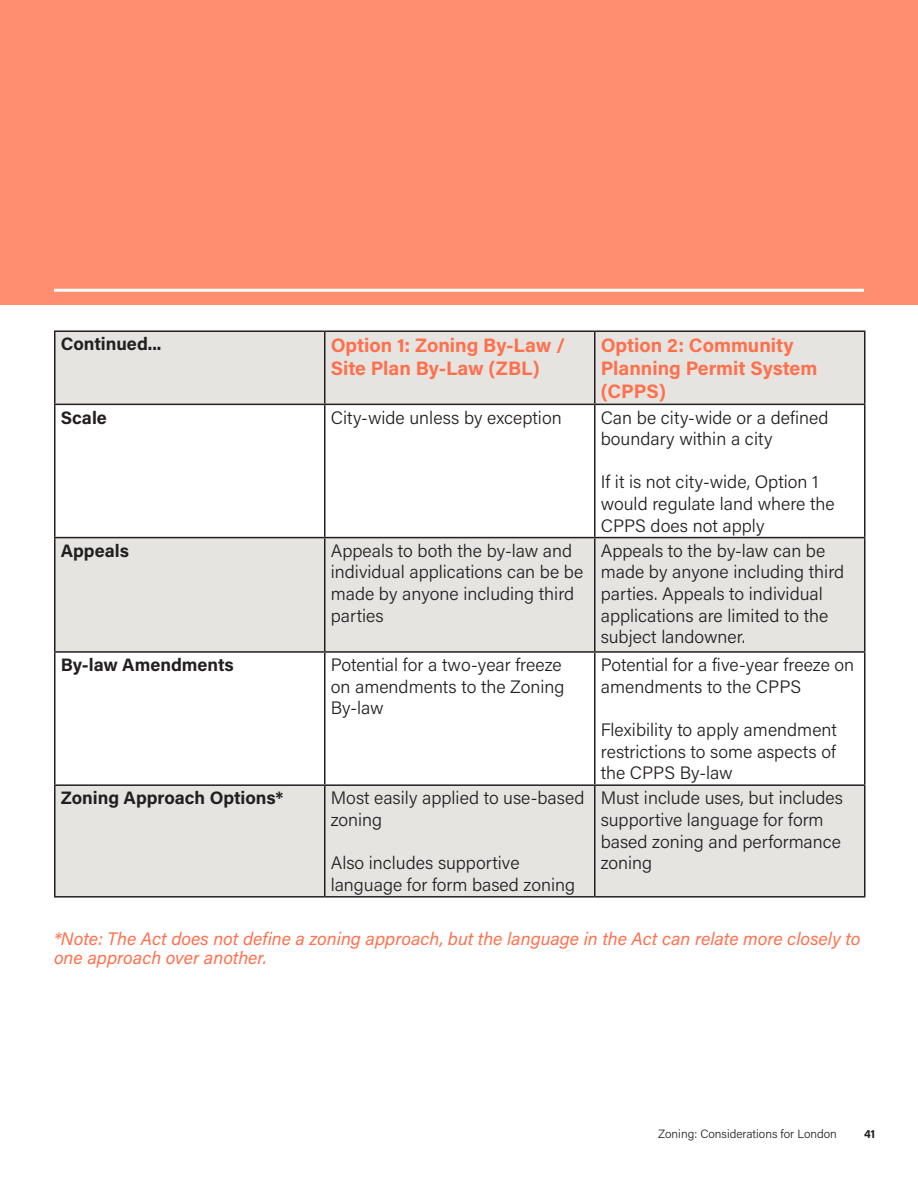
<style>
.page{position:relative;width:918px;height:1188px;background:#fff}
.page>*{position:absolute;margin:0;border:0;box-sizing:border-box;transform-origin:0 0}
.Section_-_title{font:700 19.5px/23.4px "Acumin Pro";color:#ff704d}
.Section_-_title-2{font:300 18px/21.6px "Acumin Pro";color:#231f20}
.Body{font:italic 18px/19.5px "Acumin Pro";color:#ff704d}
.Section_-_title-3{font:700 18px "Acumin Pro";color:#231f20}
.t1{font:300 12px "Acumin Pro";color:#231f20}
.t2{font:700 12px "Acumin Pro";color:#231f20}
</style>
<div class="page">
<div style="left:0;top:0;width:918px;height:305px;background:#ff8d70"></div>
<hr style="left:54px;top:289px;width:810px;height:3px;background:#fff">
<div style="left:56px;top:332px;width:808px;height:72px;background:#e5e4e0"></div>
<svg style="left:56px;top:405px;width:808px;height:246px"></svg>
<div style="left:56px;top:786px;width:808px;height:110px;background:#e5e4e0"></div>
<hr style="left:54px;top:332px;width:2px;height:72px;background:#231f20">
<hr style="left:324px;top:332px;width:2px;height:72px;background:#231f20">
<hr style="left:594px;top:332px;width:2px;height:72px;background:#231f20">
<hr style="left:864px;top:332px;width:2px;height:72px;background:#231f20">
<hr style="left:54px;top:404px;width:271px;height:1px;background:#231f20">
<hr style="left:54px;top:405px;width:2px;height:132px;background:#231f20">
<hr style="left:325px;top:404px;width:270px;height:1px;background:#231f20">
<hr style="left:324px;top:405px;width:2px;height:132px;background:#231f20">
<hr style="left:595px;top:404px;width:271px;height:1px;background:#231f20">
<hr style="left:594px;top:405px;width:2px;height:132px;background:#231f20">
<hr style="left:864px;top:405px;width:2px;height:132px;background:#231f20">
<hr style="left:54px;top:537px;width:271px;height:1px;background:#231f20">
<hr style="left:54px;top:538px;width:2px;height:113px;background:#231f20">
<hr style="left:325px;top:537px;width:270px;height:1px;background:#231f20">
<hr style="left:324px;top:538px;width:2px;height:113px;background:#231f20">
<hr style="left:595px;top:537px;width:271px;height:1px;background:#231f20">
<hr style="left:594px;top:538px;width:2px;height:113px;background:#231f20">
<hr style="left:864px;top:538px;width:2px;height:113px;background:#231f20">
<hr style="left:54px;top:330px;width:271px;height:2px;background:#231f20">
<hr style="left:325px;top:330px;width:270px;height:2px;background:#231f20">
<hr style="left:595px;top:330px;width:271px;height:2px;background:#231f20">
<hr style="left:54px;top:651px;width:271px;height:2px;background:#231f20">
<hr style="left:54px;top:653px;width:2px;height:131px;background:#231f20">
<hr style="left:325px;top:651px;width:270px;height:2px;background:#231f20">
<hr style="left:324px;top:653px;width:2px;height:131px;background:#231f20">
<hr style="left:595px;top:651px;width:271px;height:2px;background:#231f20">
<hr style="left:594px;top:653px;width:2px;height:131px;background:#231f20">
<hr style="left:864px;top:653px;width:2px;height:131px;background:#231f20">
<hr style="left:54px;top:784px;width:271px;height:2px;background:#231f20">
<hr style="left:54px;top:786px;width:2px;height:110px;background:#231f20">
<hr style="left:54px;top:896px;width:271px;height:2px;background:#231f20">
<hr style="left:325px;top:784px;width:270px;height:2px;background:#231f20">
<hr style="left:324px;top:786px;width:2px;height:110px;background:#231f20">
<hr style="left:325px;top:896px;width:270px;height:2px;background:#231f20">
<hr style="left:595px;top:784px;width:271px;height:2px;background:#231f20">
<hr style="left:594px;top:786px;width:2px;height:110px;background:#231f20">
<hr style="left:864px;top:786px;width:2px;height:110px;background:#231f20">
<hr style="left:595px;top:896px;width:271px;height:2px;background:#231f20">
<p class="Section_-_title-3" style="left:61px;top:332px;width:102px">Continued...</p>
<p class="Section_-_title" style="left:331px;top:332px;width:236px">Option 1: Zoning By-Law /<br>Site Plan By-Law (ZBL)</p>
<p class="Section_-_title" style="left:601px;top:332px;width:218px">Option 2: Community<br>Planning Permit System (CPPS)</p>
<p class="Section_-_title-3" style="left:61px;top:405px;width:48px">Scale</p>
<p class="Section_-_title-2" style="left:331px;top:406px;width:232px">City-wide unless by exception</p>
<p class="Section_-_title-2" style="left:601px;top:406px;width:229px">Can be city-wide or a defined boundary within a city</p>
<p class="Section_-_title-2" style="left:601px;top:471px;width:235px">If it is not city-wide, Option 1 would regulate land where the<br>CPPS does not apply</p>
<p class="Section_-_title-3" style="left:61px;top:538px;width:70px">Appeals</p>
<p class="Section_-_title-2" style="left:331px;top:539px;width:254px">Appeals to both the by-law and individual applications can be be made by anyone including third parties</p>
<p class="Section_-_title-2" style="left:601px;top:539px;width:245px">Appeals to the by-law can be made by anyone including third parties. Appeals to individual applications are limited to the subject landowner.</p>
<p class="Section_-_title-3" style="left:61px;top:652px;width:175px">By-law Amendments</p>
<p class="Section_-_title-2" style="left:331px;top:653px;width:235px">Potential for a two-year freeze on amendments to the Zoning<br>By-law</p>
<p class="Section_-_title-2" style="left:601px;top:653px;width:255px">Potential for a five-year freeze on amendments to the CPPS</p>
<p class="Section_-_title-2" style="left:601px;top:718px;width:238px;text-align:justify">Flexibility to apply amendment restrictions to some aspects of the CPPS By-law</p>
<p class="Section_-_title-3" style="left:61px;top:785px;width:224px">Zoning Approach Options*</p>
<p class="Section_-_title-2" style="left:331px;top:787px;width:255px">Most easily applied to use-based zoning</p>
<p class="Section_-_title-2" style="left:331px;top:851px;width:246px">Also includes supportive language for form based zoning</p>
<p class="Section_-_title-2" style="left:601px;top:787px;width:244px">Must include uses, but includes supportive language for form based zoning and performance zoning</p>
<p class="Body" style="left:54px;top:928px;width:808px">*Note: The Act does not define a zoning approach, but the language in the Act can relate more closely to one approach over another.</p>
<p class="t1" style="left:658px;top:1126px;width:180px">Zoning: Considerations for London</p>
<p class="t2" style="left:864px;top:1126px;width:13px">41</p>
</div>
